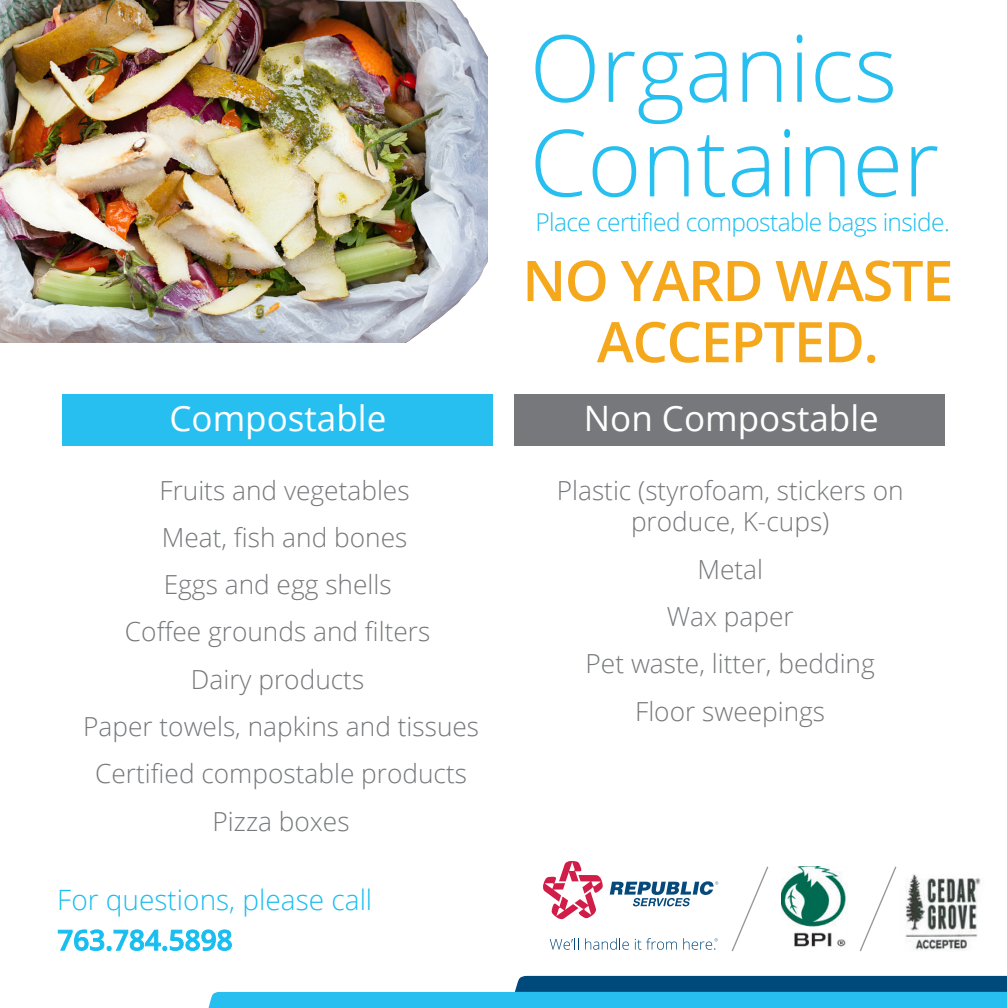
<style>
.page{position:relative;width:1007px;height:1008px;background:#fff}
.page>*{position:absolute;margin:0;border:0;box-sizing:border-box;transform-origin:0 0}
.t1{font:300 92.75px/94.5px "Open Sans";color:#26bff0}
.t2{font:600 56px/61.2px "Open Sans";letter-spacing:-.025em;color:#f5a81c;text-align:center}
.t3{font:35px "Open Sans";color:#fff}
.t4{font:300 28px/40.2px "Open Sans";color:#18bef0}
.t5{font:300 26.25px/47.2px "Open Sans";color:#76787b;text-align:center}
.t6{font:300 24.5px "Open Sans";letter-spacing:-.025em;color:#18bef0}
.s1{color:#18bef0}
.s2{color:#77797b}
.s3{font-weight:600}
</style>
<div class="page">
<img style="left:0;top:0;width:487px;height:343px">
<svg style="left:543px;top:861px;width:175px;height:59px"></svg>
<svg style="left:550px;top:938px;width:29px;height:11px"></svg>
<svg style="left:585px;top:938px;width:44px;height:11px"></svg>
<svg style="left:635px;top:938px;width:42px;height:11px"></svg>
<svg style="left:683px;top:938px;width:35px;height:11px"></svg>
<img style="left:781px;top:866px;width:66px;height:81px">
<img style="left:905px;top:874px;width:76px;height:77px">
<svg style="left:859px;top:866px;width:38px;height:86px"></svg>
<svg style="left:731px;top:866px;width:38px;height:86px"></svg>
<div style="left:62px;top:395px;width:431px;height:51px;background:#26bff0"></div>
<div style="left:514px;top:395px;width:430px;height:51px;background:#76787b"></div>
<svg style="left:208px;top:976px;width:799px;height:32px"></svg>
<p class="t1" style="left:529px;top:18px;width:411px">Organics<br>Conta<span class="s1">i</span>ner</p>
<p class="t6" style="left:535px;top:205px;width:416px">Place certified compostable bags inside.</p>
<p class="t2" style="left:522px;top:249px;width:433px">NO YARD WASTE<br>ACCEPTED.</p>
<p class="t3" style="left:169px;top:394px;width:218px">Compostable</p>
<p class="t3" style="left:584px;top:394px;width:296px">Non Compostable</p>
<p class="t5" style="left:83px;top:466px;width:397px">Fruits and vegetables<br>Meat, fish and bones<br>Eggs and egg shells<br>Coffee grounds and filters<br>Dairy products<br>Paper towels, napkins and tissues<br>Certified compostable products<br>Pizza b<span class="s2">oxes</span></p>
<p class="t5" style="left:557px;top:474px;width:348px;line-height:31.5px">Plastic (styrofoam, stickers on produce, K-cups)</p>
<p class="t5" style="left:697px;top:545px;width:67px">Metal</p>
<p class="t5" style="left:666px;top:592px;width:128px">Wax paper</p>
<p class="t5" style="left:585px;top:639px;width:291px">Pet waste, litter, bedding</p>
<p class="t5" style="left:635px;top:686px;width:191px">Floor sweepings</p>
<p class="t4" style="left:57px;top:879px;width:316px">For questions, please call<br><span class="s3">763.784.5898</span></p>
</div>
